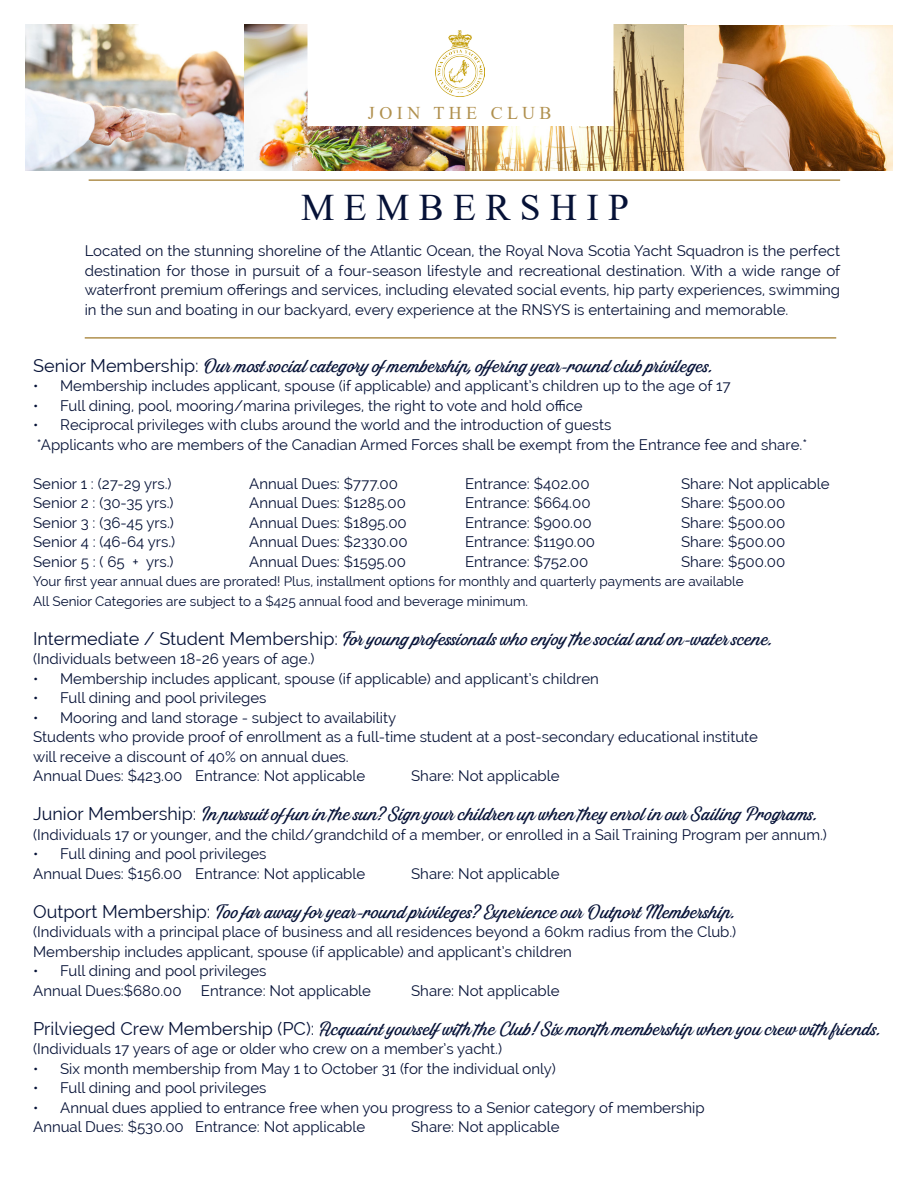
<style>
.page{position:relative;width:918px;height:1188px;background:#fff}
.page>*{position:absolute;margin:0;border:0;box-sizing:border-box;transform-origin:0 0}
.t1{font:37.5px "Times New Roman";color:#061237}
.t2{font:18px "Times New Roman";color:#b0904e}
.t3{font:16.5px "Thany";color:#061237}
.t4{font:15px/19.5px "Raleway";color:#061237;text-align:justify}
.t5{font:13.5px "Raleway";color:#061237}
.s1{font-family:"Raleway";font-size:18px}
</style>
<div class="page">
<hr style="left:89px;top:179px;width:751px;height:2px;background:#b0904e">
<img style="left:26px;top:25px;width:658px;height:146px">
<img style="left:684px;top:25px;width:208px;height:146px">
<div style="left:308px;top:14px;width:306px;height:112px;background:#fff"></div>
<img style="left:435px;top:30px;width:49px;height:66px">
<hr style="left:85px;top:337px;width:751px;height:2px;background:#b0904e">
<p class="t2" style="left:368px;top:100px;width:185px">J O I N T H E C L U B</p>
<p class="t1" style="left:301px;top:181px;width:330px">M E M B E R S H I P</p>
<p class="t4" style="left:85px;top:241px;width:757px">Located on the stunning shoreline of the Atlantic Ocean, the Royal Nova Scotia Yacht Squadron is the perfect destination for those in pursuit of a four-season lifestyle and recreational destination. With a wide range of waterfront premium offerings and services, including elevated social events, hip party experiences, swimming in the sun and boating in our backyard, every experience at the RNSYS is entertaining and memorable.</p>
<p class="t3" style="left:33px;top:354px;width:681px"><span class="s1">Senior Membership:</span> Our most social category ofmembership, offering year-round club privileges.</p>
<p class="t4" style="left:33px;top:376px;width:699px">• Membership includes applicant, spouse (if applicable) and applicant’s children up to the age of 17</p>
<p class="t4" style="left:33px;top:396px;width:551px">• Full dining, pool, mooring/marina privileges, the right to vote and hold office</p>
<p class="t4" style="left:33px;top:415px;width:580px">• Reciprocal privileges with clubs around the world and the introduction of guests</p>
<p class="t4" style="left:37px;top:435px;width:772px">*Applicants who are members of the Canadian Armed Forces shall be exempt from the Entrance fee and share.*</p>
<p class="t4" style="left:33px;top:474px;width:140px">Senior 1 : (27-29 yrs.)</p>
<p class="t4" style="left:249px;top:474px;width:150px">Annual Dues: $777.00</p>
<p class="t4" style="left:465px;top:474px;width:126px">Entrance: $402.00</p>
<p class="t4" style="left:681px;top:474px;width:150px">Share: Not applicable</p>
<p class="t4" style="left:33px;top:493px;width:142px">Senior 2 : (30-35 yrs.)</p>
<p class="t4" style="left:249px;top:493px;width:158px">Annual Dues: $1285.00</p>
<p class="t4" style="left:465px;top:493px;width:127px">Entrance: $664.00</p>
<p class="t4" style="left:681px;top:493px;width:106px">Share: $500.00</p>
<p class="t4" style="left:33px;top:513px;width:142px">Senior 3 : (36-45 yrs.)</p>
<p class="t4" style="left:249px;top:513px;width:159px">Annual Dues: $1895.00</p>
<p class="t4" style="left:465px;top:513px;width:128px">Entrance: $900.00</p>
<p class="t4" style="left:681px;top:513px;width:106px">Share: $500.00</p>
<p class="t4" style="left:33px;top:532px;width:144px">Senior 4 : (46-64 yrs.)</p>
<p class="t4" style="left:249px;top:532px;width:160px">Annual Dues: $2330.00</p>
<p class="t4" style="left:465px;top:532px;width:132px">Entrance: $1190.00</p>
<p class="t4" style="left:681px;top:532px;width:106px">Share: $500.00</p>
<p class="t4" style="left:33px;top:552px;width:142px">Senior 5 : ( 65 + yrs.)</p>
<p class="t4" style="left:249px;top:552px;width:158px">Annual Dues: $1595.00</p>
<p class="t4" style="left:465px;top:552px;width:125px">Entrance: $752.00</p>
<p class="t4" style="left:681px;top:552px;width:106px">Share: $500.00</p>
<p class="t5" style="left:33px;top:574px;width:712px">Your first year annual dues are prorated! Plus, installment options for monthly and quarterly payments are available</p>
<p class="t5" style="left:33px;top:593px;width:496px">All Senior Categories are subject to a $425 annual food and beverage minimum.</p>
<p class="t3" style="left:33px;top:627px;width:741px"><span class="s1">Intermediate / Student Membership:</span> For young professionals who enjoy the social and on-water scene.</p>
<p class="t4" style="left:33px;top:649px;width:283px">(Individuals between 18-26 years of age.)</p>
<p class="t4" style="left:33px;top:669px;width:567px">• Membership includes applicant, spouse (if applicable) and applicant’s children</p>
<p class="t4" style="left:33px;top:688px;width:235px">• Full dining and pool privileges</p>
<p class="t4" style="left:33px;top:708px;width:364px">• Mooring and land storage - subject to availability</p>
<p class="t4" style="left:33px;top:727px;width:726px">Students who provide proof of enrollment as a full-time student at a post-secondary educational institute</p>
<p class="t4" style="left:33px;top:747px;width:317px">will receive a discount of 40% on annual dues.</p>
<p class="t4" style="left:33px;top:766px;width:334px">Annual Dues: $423.00 Entrance: Not applicable</p>
<p class="t4" style="left:411px;top:766px;width:150px">Share: Not applicable</p>
<p class="t3" style="left:33px;top:803px;width:786px"><span class="s1">Junior Membership:</span> In pursuit offun in the sun? Sign your children up when they enrol in our Sailing Programs.</p>
<p class="t4" style="left:33px;top:825px;width:795px">(Individuals 17 or younger, and the child/grandchild of a member, or enrolled in a Sail Training Program per annum.)</p>
<p class="t4" style="left:33px;top:844px;width:235px">• Full dining and pool privileges</p>
<p class="t4" style="left:33px;top:864px;width:334px">Annual Dues: $156.00 Entrance: Not applicable</p>
<p class="t4" style="left:411px;top:864px;width:150px">Share: Not applicable</p>
<p class="t3" style="left:33px;top:900px;width:704px"><span class="s1">Outport Membership:</span> Too far away for year-round privileges? Experience our Outport Membership.</p>
<p class="t4" style="left:33px;top:922px;width:705px">(Individuals with a principal place of business and all residences beyond a 60km radius from the Club.)</p>
<p class="t4" style="left:33px;top:942px;width:540px">Membership includes applicant, spouse (if applicable) and applicant’s children</p>
<p class="t4" style="left:33px;top:961px;width:235px">• Full dining and pool privileges</p>
<p class="t4" style="left:33px;top:981px;width:150px">Annual Dues:$680.00</p>
<p class="t4" style="left:201px;top:981px;width:172px">Entrance: Not applicable</p>
<p class="t4" style="left:411px;top:981px;width:150px">Share: Not applicable</p>
<p class="t3" style="left:33px;top:1017px;width:849px"><span class="s1">Prilvieged Crew Membership (PC):</span> Acquaint yourselfwith the Club! Six month membership when you crew with friends.</p>
<p class="t4" style="left:33px;top:1039px;width:470px">(Individuals 17 years of age or older who crew on a member’s yacht.)</p>
<p class="t4" style="left:33px;top:1059px;width:524px">• Six month membership from May 1 to October 31 (for the individual only)</p>
<p class="t4" style="left:33px;top:1078px;width:235px">• Full dining and pool privileges</p>
<p class="t4" style="left:33px;top:1098px;width:673px">• Annual dues applied to entrance free when you progress to a Senior category of membership</p>
<p class="t4" style="left:33px;top:1117px;width:334px">Annual Dues: $530.00 Entrance: Not applicable</p>
<p class="t4" style="left:411px;top:1117px;width:150px">Share: Not applicable</p>
</div>
